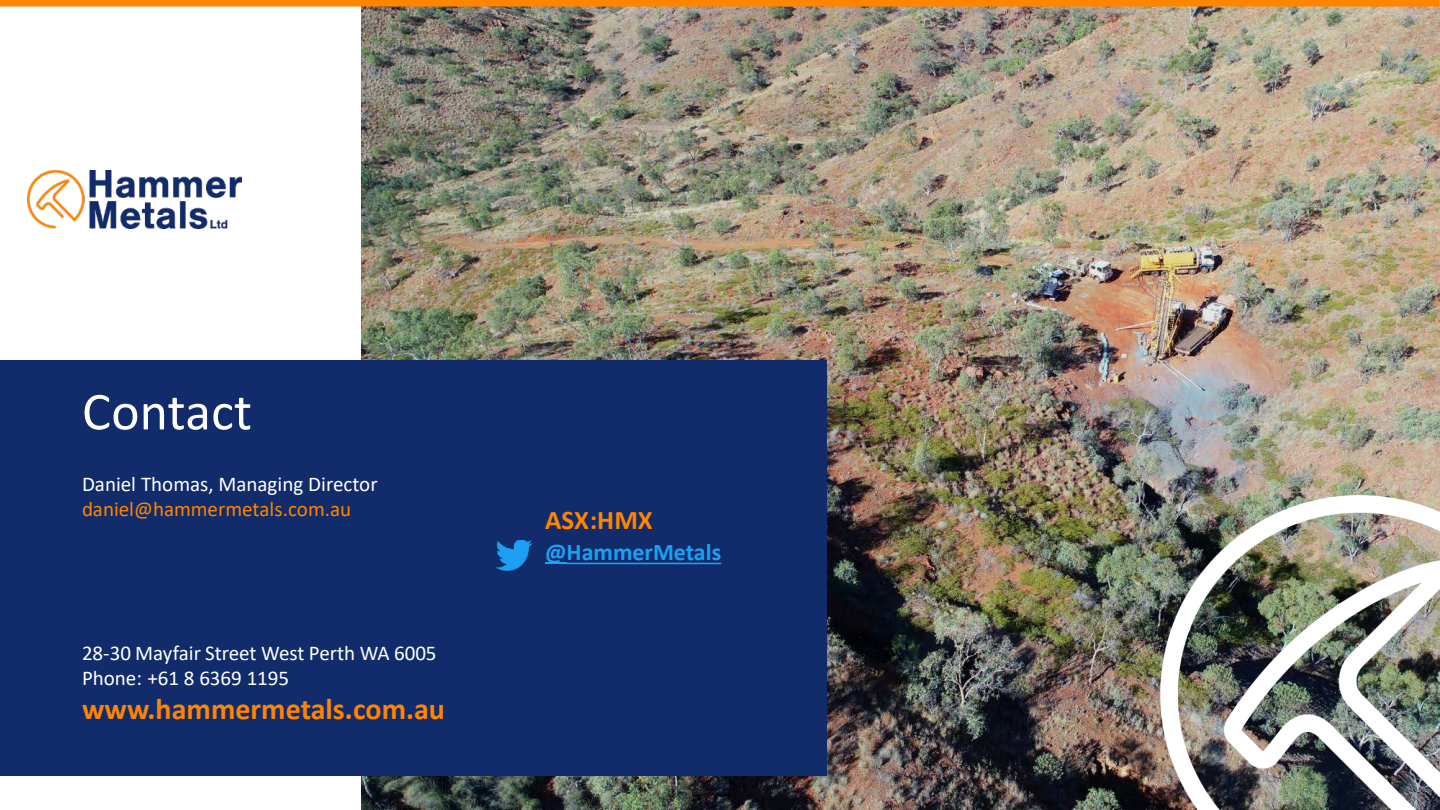
<style>
.page{position:relative;width:1440px;height:810px;background:#fff}
.page>*{position:absolute;margin:0;border:0;box-sizing:border-box;transform-origin:0 0}
.t1{font:54px "Calibri";color:#fff}
.t2{font:700 30px "Calibri";color:#ff8400}
.t3{font:700 27px "Calibri";color:#ff8400}
.t4{font:700 24px "Calibri";color:#1ca0f1}
.t5{font:21px/25.2px "Calibri";letter-spacing:-.005em;color:#fff}
.s1{color:#ff8400}
.s2{color:#1da1f2}
</style>
<div class="page">
<img style="left:361px;top:7px;width:1079px;height:803px">
<div style="left:0;top:360px;width:826px;height:416px;background:#112b6b"></div>
<div style="left:0;top:0;width:1440px;height:7px;background:#ff8400"></div>
<img style="left:1161px;top:495px;width:279px;height:315px">
<img style="left:27px;top:171px;width:215px;height:58px">
<svg style="left:545px;top:563px;width:176px;height:1px"></svg>
<img style="left:495px;top:540px;width:38px;height:31px">
<p class="t1" style="left:82px;top:374px;width:172px">Contact</p>
<p class="t5" style="left:82px;top:471px;width:297px">Daniel Thomas, Managing Director <span class="s1">daniel@hammermetals.com.au</span></p>
<p class="t5" style="left:82px;top:640px;width:356px">28-30 Mayfair Street West Perth WA 6005</p>
<p class="t5" style="left:82px;top:665px;width:209px">Phone: +61 8 6369 1195</p>
<p class="t2" style="left:82px;top:687px;width:365px">www.hammermetals.com.au</p>
<p class="t3" style="left:545px;top:501px;width:109px">ASX:HMX</p>
<p class="t4" style="left:545px;top:535px;width:178px"><span class="s2">@</span>HammerMetals</p>
</div>
